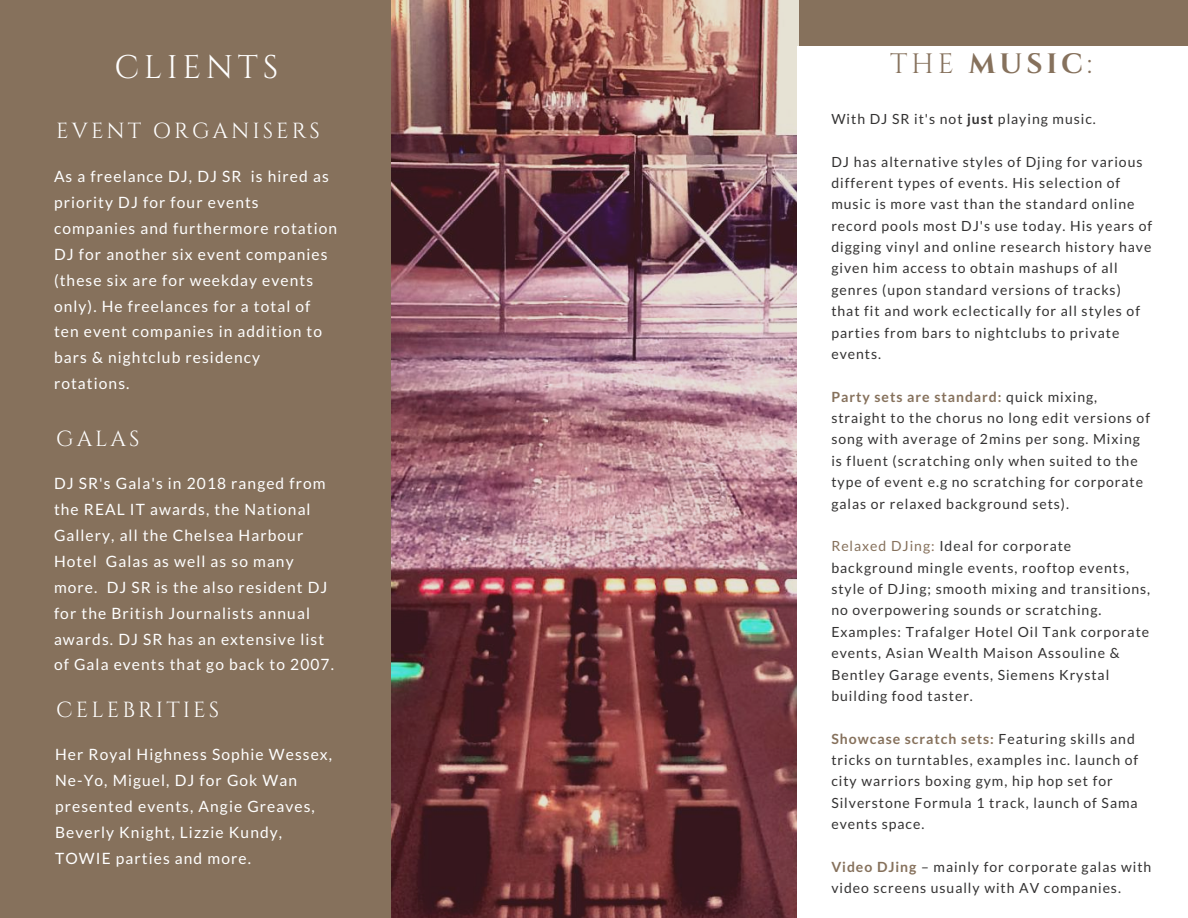
<style>
.page{position:relative;width:1188px;height:918px;background:#86715c}
.page>*{position:absolute;margin:0;border:0;box-sizing:border-box;transform-origin:0 0}
.t1{font:32.7px "Cinzel";letter-spacing:.14em;color:#fff}
.t2{font:700 28.05px "Cinzel";letter-spacing:.14em;color:#86715c}
.t3{font:21.75px "Cinzel";letter-spacing:.14em;color:#fff}
.t4{font:15.6px/25.8px "Lato";letter-spacing:.07em;color:#fff}
.t5{font:13.95px/21.3px "Lato";letter-spacing:.07em;color:#333232}
.s1{font-weight:400}
.s2{font-weight:700}
.s3{font-weight:700;color:#86715c}
.s4{color:#86715c}
</style>
<div class="page">
<img style="left:392px;top:0;width:407px;height:918px">
<div style="left:798px;top:46px;width:390px;height:872px;background:#fff"></div>
<h1 class="t1" style="left:114px;top:46px;width:165px">CLIENTS</h1>
<h3 class="t3" style="left:56px;top:117px;width:265px">EVENT ORGANISERS</h3>
<p class="t4" style="left:54px;top:163px;width:285px">As a freelance DJ, DJ SR is hired as priority DJ for four events companies and furthermore rotation<br>DJ for another six event companies (these six are for weekday events only). He freelances for a total of ten event companies in addition to bars &amp; nightclub residency rotations.</p>
<h3 class="t3" style="left:56px;top:424px;width:85px">GALAS</h3>
<p class="t4" style="left:54px;top:470px;width:282px">DJ SR's Gala's in 2018 ranged from the REAL IT awards, the National<br>Gallery, all the Chelsea Harbour<br>Hotel Galas as well as so many more. DJ SR is the also resident DJ for the British Journalists annual awards. DJ SR has an extensive list of Gala events that go back to 2007.</p>
<h3 class="t3" style="left:56px;top:696px;width:164px">CELEBRITIES</h3>
<p class="t4" style="left:55px;top:742px;width:279px">Her Royal Highness Sophie Wessex,<br>Ne-Yo, Miguel, DJ for Gok Wan presented events, Angie Greaves,<br>Beverly Knight, Lizzie Kundy,<br>TOWIE parties and more.</p>
<h2 class="t2" style="left:890px;top:46px;width:203px"><span class="s1">THE</span> MUSIC<span class="s1">:</span></h2>
<p class="t5" style="left:831px;top:108px;width:266px">With DJ SR it's not <span class="s2">just</span> playing music.</p>
<p class="t5" style="left:831px;top:151px;width:322px">DJ has alternative styles of Djing for various different types of events. His selection of music is more vast than the standard online record pools most DJ's use today. His years of digging vinyl and online research history have given him access to obtain mashups of all genres (upon standard versions of tracks) that fit and work eclectically for all styles of parties from bars to nightclubs to private events.</p>
<p class="t5" style="left:831px;top:386px;width:320px"><span class="s3">Party sets are standard:</span> quick mixing, straight to the chorus no long edit versions of song with average of 2mins per song. Mixing is fluent (scratching only when suited to the type of event e.g no scratching for corporate galas or relaxed background sets).</p>
<p class="t5" style="left:831px;top:535px;width:320px"><span class="s4">Relaxed DJing:</span> Ideal for corporate background mingle events, rooftop events, style of DJing; smooth mixing and transitions, no overpowering sounds or scratching.<br>Examples: Trafalger Hotel Oil Tank corporate events, Asian Wealth Maison Assouline &amp; Bentley Garage events, Siemens Krystal building food taster.</p>
<p class="t5" style="left:831px;top:728px;width:308px"><span class="s3">Showcase scratch sets:</span> Featuring skills and tricks on turntables, examples inc. launch of city warriors boxing gym, hip hop set for Silverstone Formula 1 track, launch of Sama events space.</p>
<p class="t5" style="left:831px;top:856px;width:322px"><span class="s3">Video DJing</span> – mainly for corporate galas with video screens usually with AV companies.</p>
</div>
